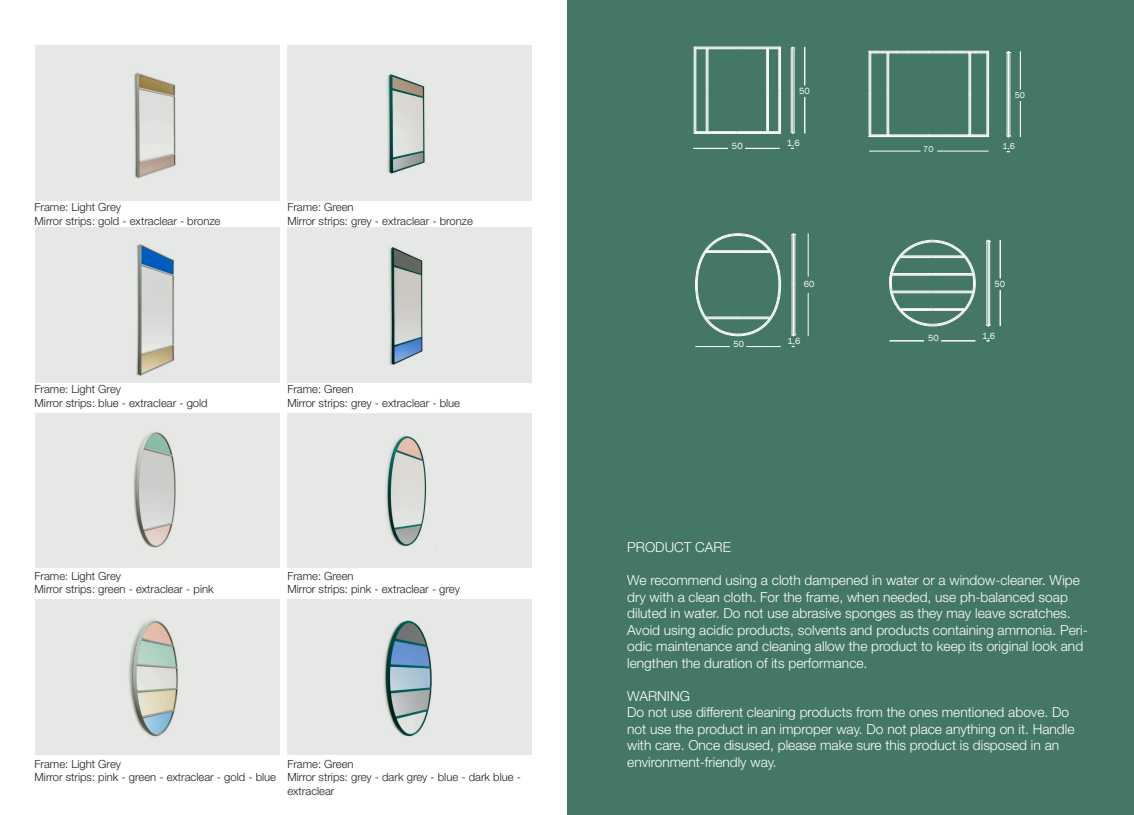
<style>
.page{position:relative;width:1134px;height:815px;background:#fff}
.page>*{position:absolute;margin:0;border:0;box-sizing:border-box;transform-origin:0 0}
.t1{font:300 13.75px/16.5px "Helvetica Neue LT Std";color:#fff}
.t2{font:300 11.25px/13.5px "Helvetica Neue LT Std";color:#231f20}
.t3{font:9.25px "Franklin Gothic";color:#fff}
.t4{font:9.12px "Franklin Gothic";color:#fff}
.t5{font:8.75px "Franklin Gothic";color:#fff}
</style>
<div class="page">
<div style="left:567px;top:0;width:567px;height:815px;background:#447768"></div>
<hr style="left:695px;top:48px;width:1px;height:42px;background:#fff">
<hr style="left:696px;top:49px;width:1px;height:41px;background:#fff">
<hr style="left:694px;top:47px;width:1px;height:43px;background:#fff">
<hr style="left:706px;top:49px;width:1px;height:41px;background:#fff">
<hr style="left:708px;top:49px;width:1px;height:41px;background:#fff">
<hr style="left:707px;top:48px;width:1px;height:42px;background:#fff">
<svg style="left:694px;top:48px;width:43px;height:2px"></svg>
<hr style="left:694px;top:47px;width:43px;height:1px;background:#fff">
<hr style="left:737px;top:47px;width:43px;height:1px;background:#fff">
<hr style="left:737px;top:49px;width:30px;height:1px;background:#fff">
<hr style="left:737px;top:48px;width:43px;height:1px;background:#fff">
<hr style="left:767px;top:48px;width:1px;height:42px;background:#fff">
<hr style="left:766px;top:49px;width:1px;height:41px;background:#fff">
<hr style="left:768px;top:49px;width:1px;height:41px;background:#fff">
<hr style="left:780px;top:47px;width:1px;height:43px;background:#fff">
<hr style="left:778px;top:49px;width:1px;height:41px;background:#fff">
<hr style="left:779px;top:48px;width:1px;height:42px;background:#fff">
<svg style="left:766px;top:47px;width:14px;height:3px"></svg>
<hr style="left:779px;top:90px;width:1px;height:43px;background:#fff">
<hr style="left:778px;top:90px;width:1px;height:42px;background:#fff">
<hr style="left:780px;top:90px;width:1px;height:43px;background:#fff">
<hr style="left:768px;top:90px;width:1px;height:42px;background:#fff">
<hr style="left:766px;top:90px;width:1px;height:42px;background:#fff">
<hr style="left:767px;top:90px;width:1px;height:43px;background:#fff">
<svg style="left:768px;top:131px;width:13px;height:3px"></svg>
<hr style="left:737px;top:132px;width:43px;height:1px;background:#fff">
<hr style="left:737px;top:131px;width:30px;height:1px;background:#fff">
<hr style="left:737px;top:133px;width:43px;height:1px;background:#fff">
<hr style="left:707px;top:90px;width:1px;height:43px;background:#fff">
<hr style="left:708px;top:90px;width:1px;height:42px;background:#fff">
<hr style="left:706px;top:90px;width:1px;height:42px;background:#fff">
<hr style="left:694px;top:90px;width:1px;height:43px;background:#fff">
<hr style="left:696px;top:90px;width:1px;height:42px;background:#fff">
<hr style="left:695px;top:90px;width:1px;height:43px;background:#fff">
<svg style="left:694px;top:131px;width:43px;height:3px"></svg>
<hr style="left:804px;top:97px;width:1px;height:36px;background:#fff">
<hr style="left:804px;top:47px;width:1px;height:38px;background:#fff">
<hr style="left:693px;top:148px;width:35px;height:1px;background:#fff">
<hr style="left:745px;top:148px;width:35px;height:1px;background:#fff">
<hr style="left:794px;top:48px;width:1px;height:84px;background:#fff">
<hr style="left:792px;top:47px;width:1px;height:86px;background:#fff">
<hr style="left:791px;top:49px;width:1px;height:84px;background:#fff">
<hr style="left:869px;top:151px;width:51px;height:1px;background:#fff">
<hr style="left:937px;top:151px;width:51px;height:1px;background:#fff">
<hr style="left:887px;top:94px;width:1px;height:41px;background:#fff">
<hr style="left:870px;top:94px;width:1px;height:42px;background:#fff">
<hr style="left:888px;top:94px;width:1px;height:42px;background:#fff">
<hr style="left:969px;top:94px;width:1px;height:41px;background:#fff">
<hr style="left:970px;top:94px;width:1px;height:41px;background:#fff">
<hr style="left:987px;top:94px;width:1px;height:41px;background:#fff">
<svg style="left:870px;top:134px;width:118px;height:3px"></svg>
<hr style="left:988px;top:94px;width:1px;height:43px;background:#fff">
<hr style="left:988px;top:51px;width:1px;height:43px;background:#fff">
<hr style="left:970px;top:53px;width:1px;height:41px;background:#fff">
<hr style="left:987px;top:52px;width:1px;height:42px;background:#fff">
<hr style="left:969px;top:52px;width:1px;height:42px;background:#fff">
<hr style="left:888px;top:53px;width:1px;height:41px;background:#fff">
<hr style="left:887px;top:53px;width:1px;height:41px;background:#fff">
<hr style="left:870px;top:53px;width:1px;height:41px;background:#fff">
<hr style="left:869px;top:94px;width:1px;height:43px;background:#fff">
<hr style="left:869px;top:51px;width:1px;height:43px;background:#fff">
<svg style="left:869px;top:51px;width:120px;height:3px"></svg>
<hr style="left:1020px;top:101px;width:1px;height:36px;background:#fff">
<hr style="left:1020px;top:52px;width:1px;height:37px;background:#fff">
<hr style="left:1010px;top:53px;width:1px;height:83px;background:#fff">
<hr style="left:1008px;top:52px;width:1px;height:85px;background:#fff">
<hr style="left:1007px;top:53px;width:1px;height:83px;background:#fff">
<hr style="left:808px;top:293px;width:1px;height:43px;background:#fff">
<hr style="left:808px;top:234px;width:1px;height:42px;background:#fff">
<svg style="left:695px;top:233px;width:86px;height:103px"></svg>
<hr style="left:793px;top:285px;width:1px;height:51px;background:#fff">
<hr style="left:795px;top:285px;width:1px;height:50px;background:#fff">
<hr style="left:792px;top:285px;width:1px;height:46px;background:#fff">
<hr style="left:793px;top:234px;width:1px;height:51px;background:#fff">
<hr style="left:795px;top:235px;width:1px;height:50px;background:#fff">
<hr style="left:792px;top:238px;width:1px;height:47px;background:#fff">
<svg style="left:792px;top:233px;width:4px;height:5px"></svg>
<svg style="left:792px;top:331px;width:4px;height:5px"></svg>
<hr style="left:695px;top:346px;width:35px;height:1px;background:#fff">
<hr style="left:746px;top:346px;width:35px;height:1px;background:#fff">
<hr style="left:1000px;top:290px;width:1px;height:36px;background:#fff">
<hr style="left:1000px;top:240px;width:1px;height:38px;background:#fff">
<hr style="left:890px;top:341px;width:34px;height:1px;background:#fff">
<hr style="left:941px;top:341px;width:34px;height:1px;background:#fff">
<hr style="left:989px;top:241px;width:1px;height:84px;background:#fff">
<hr style="left:988px;top:240px;width:1px;height:86px;background:#fff">
<hr style="left:987px;top:242px;width:1px;height:83px;background:#fff">
<svg style="left:889px;top:240px;width:87px;height:86px"></svg>
<div style="left:35px;top:45px;width:245px;height:155px;background:#e6e8e5"></div>
<img style="left:134px;top:72px;width:42px;height:106px">
<div style="left:35px;top:413px;width:245px;height:155px;background:#e6e8e5"></div>
<img style="left:133px;top:432px;width:43px;height:116px">
<div style="left:35px;top:227px;width:245px;height:155px;background:#e6e8e5"></div>
<img style="left:136px;top:244px;width:38px;height:132px">
<div style="left:35px;top:599px;width:245px;height:155px;background:#e6e8e5"></div>
<img style="left:129px;top:620px;width:49px;height:117px">
<div style="left:287px;top:227px;width:245px;height:155px;background:#e6e8e5"></div>
<img style="left:389px;top:247px;width:34px;height:118px">
<div style="left:287px;top:45px;width:245px;height:155px;background:#e6e8e5"></div>
<img style="left:387px;top:74px;width:38px;height:100px">
<div style="left:287px;top:413px;width:245px;height:155px;background:#e6e8e5"></div>
<img style="left:386px;top:436px;width:41px;height:110px">
<div style="left:287px;top:599px;width:245px;height:156px;background:#e6e8e5"></div>
<img style="left:384px;top:620px;width:48px;height:117px">
<p class="t3" style="left:799px;top:85px;width:12px">50</p>
<p class="t5" style="left:1015px;top:90px;width:12px">50</p>
<p class="t3" style="left:787px;top:137px;width:15px">1,6</p>
<p class="t3" style="left:732px;top:140px;width:12px">50</p>
<p class="t5" style="left:923px;top:143px;width:12px">70</p>
<p class="t5" style="left:1002px;top:141px;width:14px">1,6</p>
<p class="t2" style="left:35px;top:200px;width:88px">Frame: Light Grey</p>
<p class="t2" style="left:35px;top:214px;width:187px">Mirror strips: gold - extraclear - bronze</p>
<p class="t2" style="left:287px;top:200px;width:68px">Frame: Green</p>
<p class="t2" style="left:287px;top:214px;width:187px">Mirror strips: grey - extraclear - bronze</p>
<p class="t4" style="left:804px;top:279px;width:12px">60</p>
<p class="t4" style="left:994px;top:278px;width:12px">50</p>
<p class="t4" style="left:734px;top:338px;width:12px">50</p>
<p class="t4" style="left:787px;top:336px;width:14px">1,6</p>
<p class="t4" style="left:928px;top:333px;width:12px">50</p>
<p class="t4" style="left:982px;top:330px;width:15px">1,6</p>
<p class="t2" style="left:35px;top:382px;width:88px">Frame: Light Grey</p>
<p class="t2" style="left:35px;top:396px;width:175px">Mirror strips: blue - extraclear - gold</p>
<p class="t2" style="left:287px;top:382px;width:68px">Frame: Green</p>
<p class="t2" style="left:287px;top:396px;width:174px">Mirror strips: grey - extraclear - blue</p>
<p class="t2" style="left:35px;top:568px;width:88px">Frame: Light Grey</p>
<p class="t2" style="left:35px;top:582px;width:181px">Mirror strips: green - extraclear - pink</p>
<p class="t2" style="left:287px;top:568px;width:68px">Frame: Green</p>
<p class="t2" style="left:287px;top:582px;width:174px">Mirror strips: pink - extraclear - grey</p>
<p class="t2" style="left:35px;top:757px;width:88px">Frame: Light Grey</p>
<p class="t2" style="left:35px;top:770px;width:243px">Mirror strips: pink - green - extraclear - gold - blue</p>
<p class="t2" style="left:287px;top:757px;width:68px">Frame: Green</p>
<p class="t2" style="left:287px;top:770px;width:235px">Mirror strips: grey - dark grey - blue - dark blue - extraclear</p>
<p class="t1" style="left:627px;top:539px;width:105px">PRODUCT CARE</p>
<p class="t1" style="left:627px;top:572px;width:462px">We recommend using a cloth dampened in water or a window-cleaner. Wipe dry with a clean cloth. For the frame, when needed, use ph-balanced soap diluted in water. Do not use abrasive sponges as they may leave scratches.<br>Avoid using acidic products, solvents and products containing ammonia. Peri&shy;odic maintenance and cleaning allow the product to keep its original look and lengthen the duration of its performance.</p>
<p class="t1" style="left:627px;top:687px;width:64px">WARNING</p>
<p class="t1" style="left:627px;top:704px;width:449px">Do not use different cleaning products from the ones mentioned above. Do not use the product in an improper way. Do not place anything on it. Handle with care. Once disused, please make sure this product is disposed in an environment-friendly way.</p>
</div>
